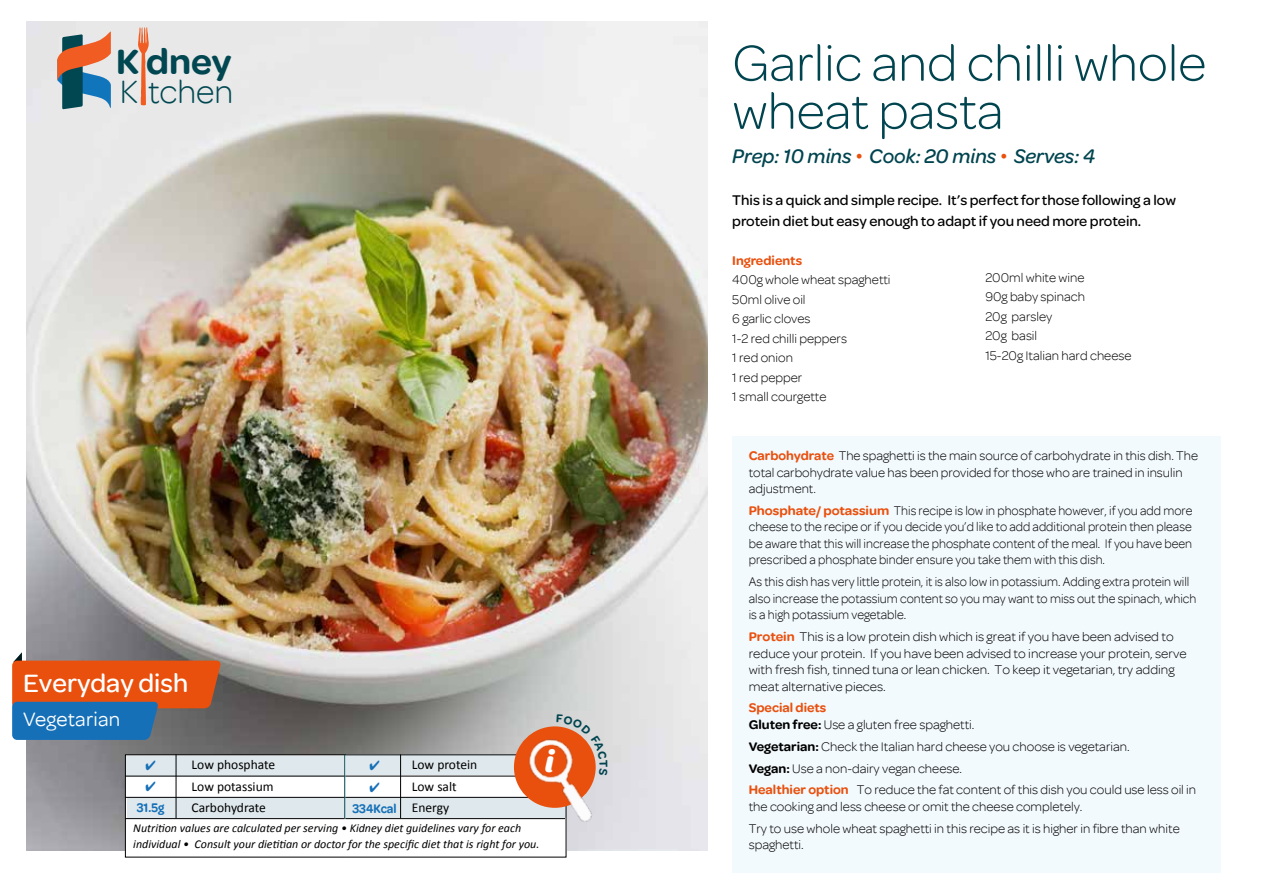
<style>
.page{position:relative;width:1263px;height:893px;background:#fff}
.page>*{position:absolute;margin:0;border:0;box-sizing:border-box;transform-origin:0 0}
.t1{font:300 54px/48px "Omnes";color:#00444f}
.t2{font:600 37.95px "Omnes";color:#004751}
.t3{font:300 34.8px "Omnes";color:#004751}
.t4{font:italic 700 31.5px "Omnes";color:#fff}
.t5{font:500 27px "Omnes";color:#fff}
.t6{font:italic 500 21px "Omnes";color:#00444f}
.t7{font:21px "Omnes";letter-spacing:.01em;color:#fff}
.t8{font:500 15px/21px "Omnes";color:#000}
.t9{font:300 13.5px/19.5px "Omnes";color:#000}
.t10{font:300 13.5px/16.5px "Omnes";color:#000;text-align:justify;scale:.95 1}
.t11{font:13.5px/21.1px "Calibri";color:#000}
.t12{font:600 13.5px "Omnes";color:#1570b8;scale:.9 1}
.t13{font:600 13.5px "Omnes";color:#e9500e}
.t14{font:italic 12px/16.5px "Calibri";color:#000}
.s1{color:#e9500e}
.s2{font-weight:600;color:#e9500e}
.s3{font-weight:600}
</style>
<div class="page">
<img style="left:27px;top:21px;width:681px;height:829px">
<div style="left:732px;top:436px;width:488px;height:436px;background:#f3fafd"></div>
<div style="left:346px;top:755px;width:221px;height:102px;background:#fff"></div>
<div style="left:125px;top:755px;width:221px;height:102px;background:#fff"></div>
<div style="left:346px;top:755px;width:220px;height:20px;background:#dfe8ec"></div>
<div style="left:125px;top:756px;width:219px;height:20px;background:#dfe8ec"></div>
<div style="left:127px;top:797px;width:217px;height:21px;background:#dfe8ec"></div>
<div style="left:346px;top:797px;width:221px;height:21px;background:#dfe8ec"></div>
<hr style="left:345px;top:776px;width:220px;height:1px;background:#000">
<hr style="left:125px;top:776px;width:220px;height:1px;background:#000">
<hr style="left:345px;top:797px;width:221px;height:1px;background:#000">
<hr style="left:125px;top:797px;width:220px;height:1px;background:#000">
<hr style="left:125px;top:818px;width:220px;height:1px;background:#000">
<hr style="left:345px;top:818px;width:220px;height:1px;background:#000">
<hr style="left:400px;top:754px;width:1px;height:64px;background:#000">
<hr style="left:176px;top:754px;width:1px;height:64px;background:#000">
<div style="left:125px;top:754px;width:221px;height:103px;border:1px solid #000"></div>
<div style="left:514px;top:726px;width:82px;height:82px;background:#e9500e;border-radius:50%"></div>
<img style="left:525px;top:734px;width:75px;height:106px">
<hr style="left:344px;top:754px;width:1px;height:64px;background:#00444f">
<svg style="left:57px;top:32px;width:54px;height:77px;background:#8e8784"></svg>
<svg style="left:138px;top:27px;width:11px;height:79px"></svg>
<svg style="left:12px;top:652px;width:209px;height:88px;background:#8f6157"></svg>
<svg style="left:370px;top:775px;width:9px;height:2px"></svg>
<svg style="left:556px;top:715px;width:52px;height:61px"></svg>
<svg style="left:146px;top:775px;width:9px;height:2px"></svg>
<h2 class="t2" style="left:116px;top:40px;width:117px">K dney</h2>
<h3 class="t3" style="left:120px;top:72px;width:115px">K tchen</h3>
<h3 class="t5" style="left:23px;top:668px;width:167px">Everyday dish</h3>
<h3 class="t7" style="left:23px;top:707px;width:99px">Vegetarian</h3>
<p class="t12" style="left:137px;top:800px;width:32px">31.5g</p>
<p class="t11" style="left:192px;top:754px;width:85px">Low phosphate<br>Low potassium<br>Carbohydrate</p>
<p class="t12" style="left:352px;top:801px;width:51px">334Kcal</p>
<p class="t11" style="left:412px;top:754px;width:67px">Low protein<br>Low salt<br>Energy</p>
<h3 class="t4" style="left:545px;top:740px;width:11px">i</h3>
<p class="t14" style="left:133px;top:819px;width:408px">Nutrition values are calculated per serving • Kidney diet guidelines vary for each individual • Consult your dietitian or doctor for the specific diet that is right for you.</p>
<h1 class="t1" style="left:732px;top:36px;width:475px">Garlic and chilli whole wheat pasta</h1>
<h3 class="t6" style="left:732px;top:142px;width:364px">Prep: 10 mins <span class="s1">•</span> Cook: 20 mins <span class="s1">•</span> Serves: 4</h3>
<p class="t8" style="left:732px;top:188px;width:445px">This is a quick and simple recipe. It’s perfect for those following a low protein diet but easy enough to adapt if you need more protein.</p>
<p class="t13" style="left:732px;top:251px;width:71px">Ingredients</p>
<p class="t9" style="left:732px;top:270px;width:160px">400g whole wheat spaghetti<br>50ml olive oil<br>6 garlic cloves<br>1-2 red chilli peppers<br>1 red onion<br>1 red pepper<br>1 small courgette</p>
<p class="t9" style="left:985px;top:268px;width:148px">200ml white wine<br>90g baby spinach<br>20g parsley<br>20g basil<br>15-20g Italian hard cheese</p>
<p class="t9" style="left:749px;top:447px;width:451px;line-height:16.5px"><span class="s2">Carbohydrate</span> The spaghetti is the main source of carbohydrate in this dish. The total carbohydrate value has been provided for those who are trained in insulin adjustment.</p>
<p class="t10" style="left:749px;top:502px;width:468px"><span class="s2">Phosphate/ potassium</span> This recipe is low in phosphate however, if you add more cheese to the recipe or if you decide you’d like to add additional protein then please be aware that this will increase the phosphate content of the meal. If you have been prescribed a phosphate binder ensure you take them with this dish.</p>
<p class="t10" style="left:749px;top:573px;width:473px;text-align:left">As this dish has very little protein, it is also low in potassium. Adding extra protein will also increase the potassium content so you may want to miss out the spinach, which is a high potassium vegetable.</p>
<p class="t9" style="left:749px;top:628px;width:439px;line-height:16.5px"><span class="s2">Protein</span> This is a low protein dish which is great if you have been advised to reduce your protein. If you have been advised to increase your protein, serve with fresh fish, tinned tuna or lean chicken. To keep it vegetarian, try adding meat alternative pieces.</p>
<p class="t9" style="left:749px;top:700px;width:227px;line-height:16.5px"><span class="s2">Special diets<br></span><span class="s3">Gluten free:</span> Use a gluten free spaghetti.</p>
<p class="t9" style="left:749px;top:735px;width:449px;line-height:21.8px"><span class="s3">Vegetarian:</span> Check the Italian hard cheese you choose is vegetarian.<br><span class="s3">Vegan:</span> Use a non-dairy vegan cheese.<br><span class="s2">Healthier option</span> To reduce the fat content of this dish you could use less oil in</p>
<p class="t9" style="left:749px;top:795px;width:432px;line-height:21.8px">the cooking and less cheese or omit the cheese completely.<br>Try to use whole wheat spaghetti in this recipe as it is higher in fibre than white</p>
<p class="t9" style="left:749px;top:835px;width:57px">spaghetti.</p>
</div>
